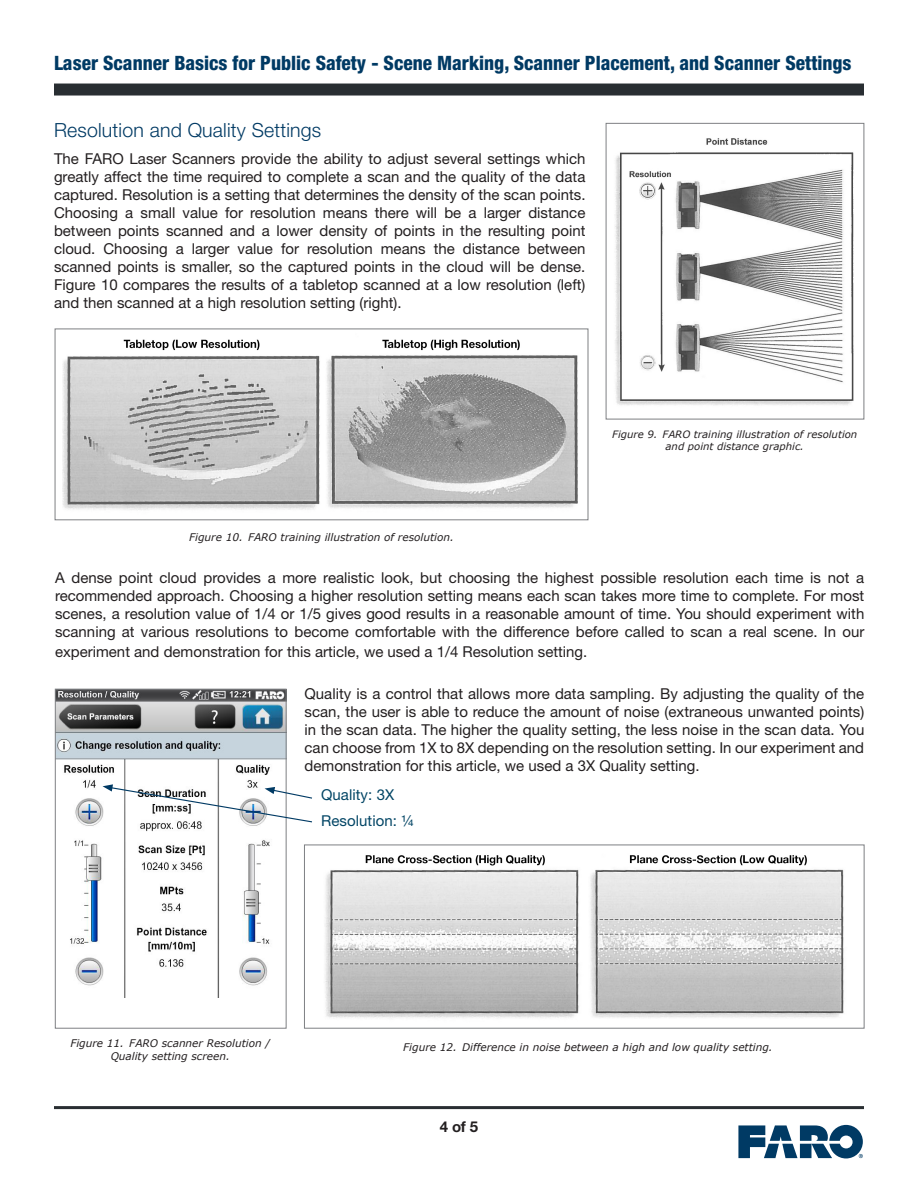
<style>
.page{position:relative;width:918px;height:1188px;background:#fff}
.page>*{position:absolute;margin:0;border:0;box-sizing:border-box;transform-origin:0 0}
.t1{font:800 condensed 19.8px "Helvetica Neue";color:#003a64}
.Paragraph_Header_blu{font:300 19.5px "Helvetica Neue";letter-spacing:.01em;color:#003a64}
.Body_Text{font:15px/18px "Helvetica Neue";color:#231f20;text-align:justify}
.Sub_Header{font:15px "Helvetica Neue";letter-spacing:.005em;color:#024565}
.t2{font:700 15px "Helvetica Neue";color:#231f20}
.t3{font:italic 10.5px/12.6px "Verdana";color:#231f20;text-align:center}
.t4{font:italic 10.2px/12px "Verdana";color:#231f20;text-align:center}
</style>
<div class="page">
<svg style="left:738px;top:1125px;width:125px;height:33px"></svg>
<hr style="left:54px;top:1106px;width:810px;height:3px;background:#292e32">
<div style="left:54px;top:84px;width:810px;height:12px;background:#292e32"></div>
<img style="left:57px;top:691px;width:228px;height:306px">
<div style="left:55px;top:689px;width:232px;height:340px;border:1px solid #7e8083"></div>
<img style="left:615px;top:138px;width:239px;height:267px">
<div style="left:606px;top:123px;width:258px;height:296px;border:1px solid #7e8083"></div>
<svg style="left:103px;top:784px;width:209px;height:39px"></svg>
<img style="left:62px;top:339px;width:516px;height:171px">
<div style="left:55px;top:329px;width:533px;height:191px;border:1px solid #7e8083"></div>
<img style="left:325px;top:855px;width:519px;height:163px">
<div style="left:304px;top:845px;width:561px;height:184px;border:1px solid #7e8083"></div>
<p class="t1" style="left:54px;top:51px;width:799px">Laser Scanner Basics for Public Safety - Scene Marking, Scanner Placement, and Scanner Settings</p>
<p class="Paragraph_Header_blu" style="left:54px;top:118px;width:269px">Resolution and Quality Settings</p>
<p class="Body_Text" style="left:54px;top:149px;width:533px">The FARO Laser Scanners provide the ability to adjust several settings which greatly affect the time required to complete a scan and the quality of the data captured. Resolution is a setting that determines the density of the scan points.<br>Choosing a small value for resolution means there will be a larger distance between points scanned and a lower density of points in the resulting point cloud. Choosing a larger value for resolution means the distance between scanned points is smaller, so the captured points in the cloud will be dense.<br>Figure 10 compares the results of a tabletop scanned at a low resolution (left) and then scanned at a high resolution setting (right).</p>
<p class="t3" style="left:189px;top:531px;width:266px">Figure 10. FARO training illustration of resolution.</p>
<p class="t4" style="left:612px;top:429px;width:247px">Figure 9. FARO training illustration of resolution and point distance graphic.</p>
<p class="Body_Text" style="left:55px;top:569px;width:811px">A dense point cloud provides a more realistic look, but choosing the highest possible resolution each time is not a recommended approach. Choosing a higher resolution setting means each scan takes more time to complete. For most scenes, a resolution value of 1/4 or 1/5 gives good results in a reasonable amount of time. You should experiment with scanning at various resolutions to become comfortable with the difference before called to scan a real scene. In our</p>
<p class="Body_Text" style="left:55px;top:642px;width:534px">experiment and demonstration for this article, we used a 1/4 Resolution setting.</p>
<p class="Body_Text" style="left:305px;top:684px;width:561px">Quality is a control that allows more data sampling. By adjusting the quality of the scan, the user is able to reduce the amount of noise (extraneous unwanted points) in the scan data. The higher the quality setting, the less noise in the scan data. You can choose from 1X to 8X depending on the resolution setting. In our experiment and demonstration for this article, we used a 3X Quality setting.</p>
<p class="Sub_Header" style="left:321px;top:786px;width:75px">Quality: 3X</p>
<p class="Sub_Header" style="left:321px;top:811px;width:94px">Resolution: ¼</p>
<p class="t3" style="left:70px;top:1037px;width:201px">Figure 11. FARO scanner Resolution /<br>Quality setting screen.</p>
<p class="t3" style="left:403px;top:1041px;width:371px">Figure 12. Difference in noise between a high and low quality setting.</p>
<p class="t2" style="left:440px;top:1118px;width:40px">4 of 5</p>
</div>
